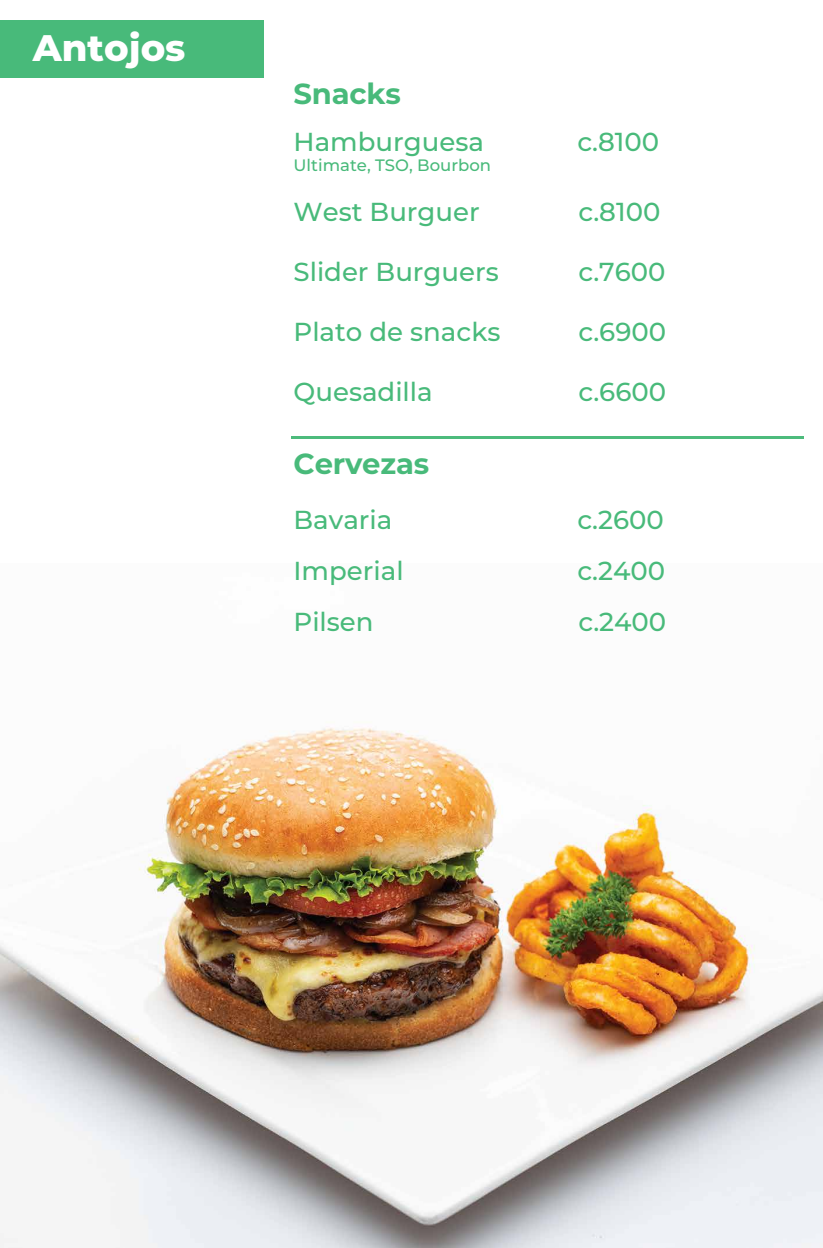
<style>
.page{position:relative;width:823px;height:1248px;background:#fff}
.page>*{position:absolute;margin:0;border:0;box-sizing:border-box;transform-origin:0 0}
.t1{font:800 36.95px "Montserrat";color:#fff}
.t2{font:700 29px "Montserrat";letter-spacing:-.005em;color:#48ba7a}
.t3{font:500 26px "Montserrat";color:#48ba7a}
.t4{font:500 16.5px "Montserrat";color:#48ba7a}
</style>
<div class="page">
<img style="left:0;top:728px;width:746px;height:519px">
<div style="left:0;top:20px;width:263px;height:57px;background:#48ba7a"></div>
<hr style="left:290px;top:436px;width:512px;height:2px;background:#4dbb7c">
<img style="left:746px;top:945px;width:76px;height:302px">
<h1 class="t1" style="left:33px;top:20px;width:154px">Antojos</h1>
<p class="t2" style="left:293px;top:73px;width:109px">Snacks</p>
<p class="t3" style="left:293px;top:124px;width:192px">Hamburguesa</p>
<p class="t4" style="left:293px;top:154px;width:199px">Ultimate, TSO, Bourbon</p>
<p class="t3" style="left:577px;top:124px;width:83px">c.8100</p>
<p class="t3" style="left:293px;top:193px;width:188px">West Burguer</p>
<p class="t3" style="left:578px;top:193px;width:83px">c.8100</p>
<p class="t3" style="left:293px;top:253px;width:207px">Slider Burguers</p>
<p class="t3" style="left:578px;top:253px;width:89px">c.7600</p>
<p class="t3" style="left:293px;top:314px;width:208px">Plato de snacks</p>
<p class="t3" style="left:578px;top:314px;width:89px">c.6900</p>
<p class="t3" style="left:293px;top:373px;width:140px">Quesadilla</p>
<p class="t3" style="left:578px;top:373px;width:89px">c.6600</p>
<p class="t2" style="left:293px;top:443px;width:137px">Cervezas</p>
<p class="t3" style="left:293px;top:502px;width:100px">Bavaria</p>
<p class="t3" style="left:577px;top:502px;width:88px">c.2600</p>
<p class="t3" style="left:293px;top:552px;width:111px">Imperial</p>
<p class="t3" style="left:577px;top:552px;width:89px">c.2400</p>
<p class="t3" style="left:293px;top:603px;width:81px">Pilsen</p>
<p class="t3" style="left:578px;top:603px;width:89px">c.2400</p>
</div>
